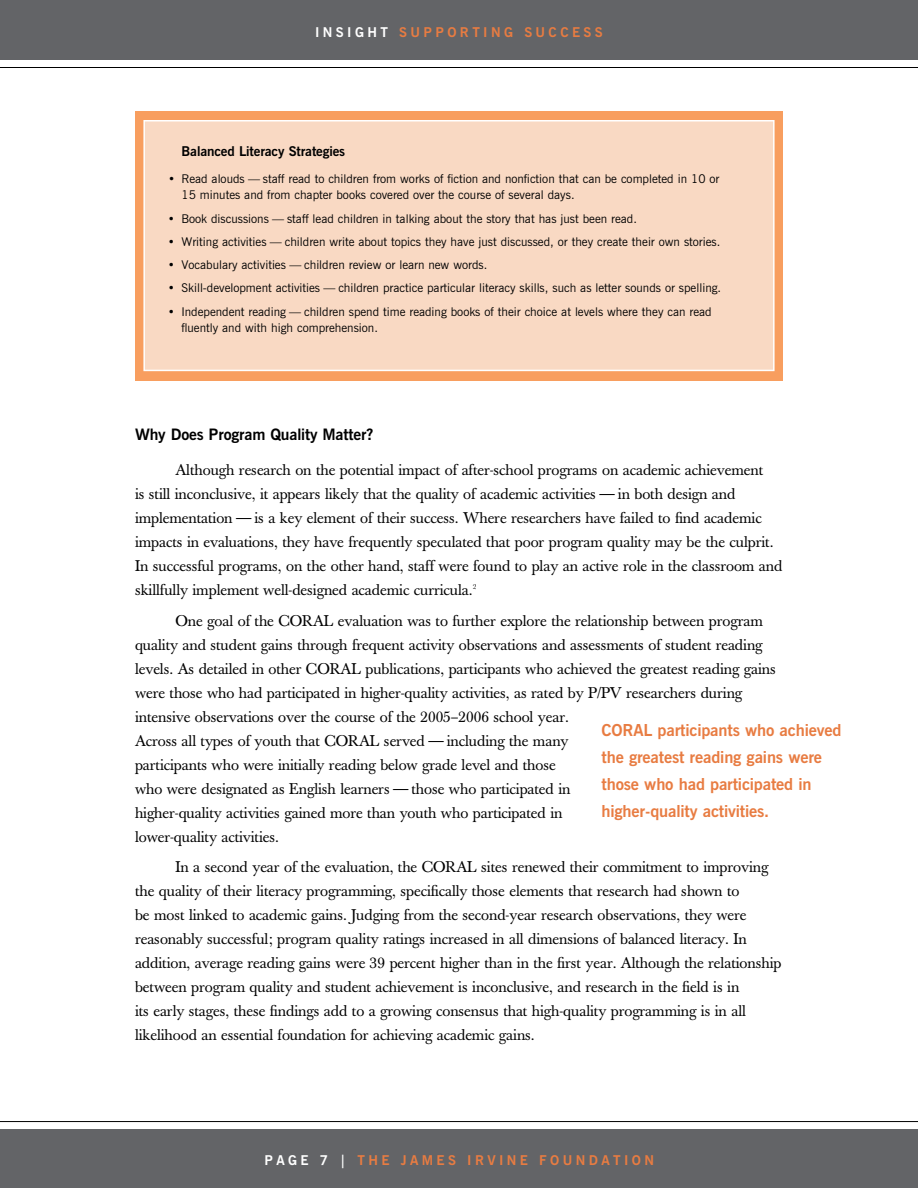
<style>
.page{position:relative;width:918px;height:1188px;background:#fff}
.page>*{position:absolute;margin:0;border:0;box-sizing:border-box;transform-origin:0 0}
.t1{font:700 16.5px/27px "News Gothic BT";letter-spacing:-.01em;color:#e87c42}
.t2{font:700 15.75px "News Gothic BT";color:#000}
.t3{font:15.3px/24px "Baskerville";letter-spacing:-.005em;color:#000}
.t4{font:700 13.5px "News Gothic BT";letter-spacing:.25em;color:#e87c42}
.t5{font:700 13.5px "News Gothic BT";color:#000}
.t6{font:12px/16.5px "News Gothic BT";color:#000}
.s1{color:#fff}
.s2{font-family:"New Baskerville"}
</style>
<div class="page">
<hr style="left:0;top:67px;width:918px;height:1px;background:#000">
<div style="left:0;top:0;width:918px;height:59px;background:#636467"></div>
<div style="left:0;top:1130px;width:918px;height:58px;background:#636467"></div>
<hr style="left:0;top:1121px;width:918px;height:1px;background:#000">
<div style="left:135px;top:111px;width:648px;height:269px;background:#f89e5f"></div>
<div style="left:143px;top:120px;width:632px;height:251px;background:#f9d9c3;border:2px solid #fff"></div>
<p class="t4" style="left:315px;top:24px;width:289px"><span class="s1">insight</span> Supporting Success</p>
<p class="t5" style="left:182px;top:142px;width:165px">Balanced Literacy Strategies</p>
<p class="t6" style="left:181px;top:170px;width:539px;text-indent:-13px">• Read alouds — staff read to children from works of fiction and nonfiction that can be completed in 10 or<br>15 minutes and from chapter books covered over the course of several days.</p>
<p class="t6" style="left:168px;top:210px;width:471px">• Book discussions — staff lead children in talking about the story that has just been read.</p>
<p class="t6" style="left:168px;top:233px;width:554px">• Writing activities — children write about topics they have just discussed, or they create their own stories.</p>
<p class="t6" style="left:168px;top:256px;width:321px">• Vocabulary activities — children review or learn new words.</p>
<p class="t6" style="left:168px;top:280px;width:555px">• Skill-development activities — children practice particular literacy skills, such as letter sounds or spelling.</p>
<p class="t6" style="left:181px;top:303px;width:532px;text-indent:-13px">• Independent reading — children spend time reading books of their choice at levels where they can read fluently and with high comprehension.</p>
<p class="t2" style="left:135px;top:425px;width:240px">Why Does Program Quality M atter?</p>
<p class="t3" style="left:135px;top:458px;width:649px;text-indent:40px">Although research on the potential impact of after-school programs on academic achievement<br>is still inconclusive, it appears likely that the quality of academic activities <span class="s2">—</span> in both design and implementation <span class="s2">—</span> is a key element of their success. Where researchers have failed to find academic impacts in evaluations, they have frequently speculated that poor program quality may be the culprit.<br>In successful programs, on the other hand, staff were found to play an active role in the classroom and skillfully implement well-designed academic curricula.<sup>2</sup></p>
<p class="t3" style="left:135px;top:609px;width:642px;text-indent:40px">One goal of the CORAL evaluation was to further explore the relationship between program quality and student gains through frequent activity observations and assessments of student reading levels. As detailed in other CORAL publications, participants who achieved the greatest reading gains were those who had participated in higher-quality activities, as rated by P/PV researchers during intensive observations over the course of the 2005–2006 school year.<br>Across all types of youth that CORAL served <span class="s2">—</span> including the many<br>participants who were initially reading below grade level and those<br>who were designated as English learners <span class="s2">—</span> those who participated in<br>higher-quality activities gained more than youth who participated in<br>lower-quality activities.</p>
<p class="t3" style="left:135px;top:855px;width:648px;text-indent:40px">In a second year of the evaluation, the CORAL sites renewed their commitment to improving the quality of their literacy programming, specifically those elements that research had shown to<br>be most linked to academic gains. Judging from the second-year research observations, they were reasonably successful; program quality ratings increased in all dimensions of balanced literacy. In addition, average reading gains were 39 percent higher than in the first year. Although the relationship between program quality and student achievement is inconclusive, and research in the field is in<br>its early stages, these findings add to a growing consensus that high-quality programming is in all likelihood an essential foundation for achieving academic gains.</p>
<p class="t1" style="left:594px;top:717px;width:11px">CORA</p>
<p class="t1" style="left:602px;top:717px;width:241px;text-indent:42px">L participants who achieved the greatest reading gains were those who had participated in higher-quality activities.</p>
<p class="t4" style="left:265px;top:1152px;width:391px"><span class="s1">page 7 |</span> the james irvine foundation</p>
</div>
